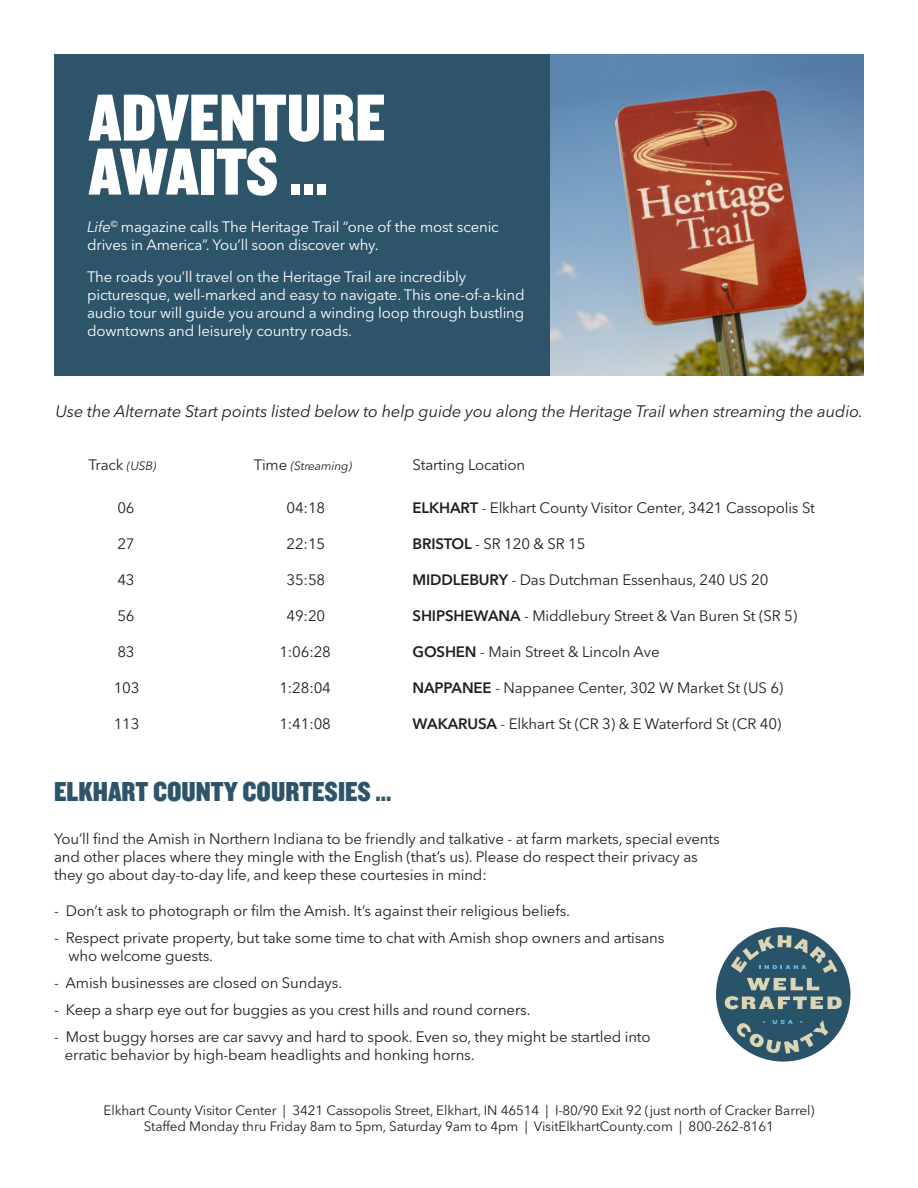
<style>
.page{position:relative;width:918px;height:1188px;background:#fff}
.page>*{position:absolute;margin:0;border:0;box-sizing:border-box;transform-origin:0 0}
.t1{font:69px/54px "Knockout HTF70 Full Welterwt";color:#fff}
.t2{font:28.5px "Knockout HTF70 Full Welterwt";color:#2d5469}
.t3{font:italic 16.5px "Avenir Next LT Pro";letter-spacing:-.01em;color:#231f20}
.t4{font:15px/18px "Avenir Next LT Pro";letter-spacing:-.01em;color:#231f20}
.t5{font:15px/18px "Avenir Next LT Pro";letter-spacing:-.01em;color:#fff}
.t6{font:13.5px "Avenir Next LT Pro";letter-spacing:-.01em;color:#231f20}
.t7{font:italic 12px "Avenir Next LT Pro";letter-spacing:-.01em;color:#231f20}
.s1{font-style:italic}
.s2{font-style:italic;font-size:12px}
.s3{font-style:normal;font-size:15px}
.s4{font-weight:600}
</style>
<div class="page">
<div style="left:54px;top:54px;width:810px;height:322px;background:#2d5469"></div>
<img style="left:551px;top:54px;width:313px;height:322px">
<div style="left:716px;top:927px;width:134px;height:135px;background:#295368;border-radius:50%"></div>
<svg style="left:725px;top:996px;width:117px;height:13px"></svg>
<svg style="left:731px;top:935px;width:106px;height:55px"></svg>
<svg style="left:736px;top:1020px;width:92px;height:34px"></svg>
<p class="t1" style="left:89px;top:93px;width:299px">ADVENTURE<br>AWAITS ...</p>
<p class="t5" style="left:87px;top:218px;width:413px"><span class="s1">Life</span><sup>©</sup> magazine calls The Heritage Trail “one of the most scenic drives in America”. You’ll soon discover why.</p>
<p class="t5" style="left:87px;top:267px;width:439px">The roads you’ll travel on the Heritage Trail are incredibly picturesque, well-marked and easy to navigate. This one-of-a-kind audio tour will guide you around a winding loop through bustling downtowns and leisurely country roads.</p>
<p class="t3" style="left:55px;top:402px;width:809px">Use the Alternate Start points listed below to help guide you along the Heritage Trail when streaming the audio.</p>
<p class="t4" style="left:89px;top:455px;width:69px">Track <span class="s2">(USB)</span></p>
<p class="t7" style="left:254px;top:458px;width:100px"><span class="s3">Time</span> (Streaming)</p>
<p class="t4" style="left:413px;top:455px;width:114px">Starting Location</p>
<p class="t4" style="left:117px;top:499px;width:19px">06</p>
<p class="t4" style="left:287px;top:499px;width:40px">04:18</p>
<p class="t4" style="left:413px;top:499px;width:404px"><span class="s4">ELKHART</span> - Elkhart County Visitor Center, 3421 Cassopolis St</p>
<p class="t4" style="left:117px;top:535px;width:19px">27</p>
<p class="t4" style="left:287px;top:535px;width:40px">22:15</p>
<p class="t4" style="left:413px;top:535px;width:175px"><span class="s4">BRISTOL</span> - SR 120 &amp; SR 15</p>
<p class="t4" style="left:117px;top:571px;width:19px">43</p>
<p class="t4" style="left:287px;top:571px;width:40px">35:58</p>
<p class="t4" style="left:413px;top:571px;width:357px"><span class="s4">MIDDLEBURY</span> - Das Dutchman Essenhaus, 240 US 20</p>
<p class="t4" style="left:117px;top:607px;width:19px">56</p>
<p class="t4" style="left:287px;top:607px;width:40px">49:20</p>
<p class="t4" style="left:413px;top:607px;width:386px"><span class="s4">SHIPSHEWANA</span> - Middlebury Street &amp; Van Buren St (SR 5)</p>
<p class="t4" style="left:117px;top:643px;width:19px">83</p>
<p class="t4" style="left:279px;top:643px;width:53px">1:06:28</p>
<p class="t4" style="left:413px;top:643px;width:249px"><span class="s4">GOSHEN</span> - Main Street &amp; Lincoln Ave</p>
<p class="t4" style="left:114px;top:679px;width:27px">103</p>
<p class="t4" style="left:279px;top:679px;width:53px">1:28:04</p>
<p class="t4" style="left:413px;top:679px;width:372px"><span class="s4">NAPPANEE</span> - Nappanee Center, 302 W Market St (US 6)</p>
<p class="t4" style="left:114px;top:715px;width:27px">113</p>
<p class="t4" style="left:279px;top:715px;width:53px">1:41:08</p>
<p class="t4" style="left:413px;top:715px;width:370px"><span class="s4">WAKARUSA</span> - Elkhart St (CR 3) &amp; E Waterford St (CR 40)</p>
<p class="t2" style="left:54px;top:776px;width:339px">ELKHART COUNTY COURTESIES ...</p>
<p class="t4" style="left:54px;top:830px;width:667px">You’ll find the Amish in Northern Indiana to be friendly and talkative - at farm markets, special events and other places where they mingle with the English (that’s us). Please do respect their privacy as they go about day-to-day life, and keep these courtesies in mind:</p>
<p class="t4" style="left:54px;top:902px;width:518px">- Don’t ask to photograph or film the Amish. It’s against their religious beliefs.</p>
<p class="t4" style="left:68px;top:929px;width:598px;text-indent:-14px">- Respect private property, but take some time to chat with Amish shop owners and artisans who welcome guests.</p>
<p class="t4" style="left:54px;top:974px;width:290px">- Amish businesses are closed on Sundays.</p>
<p class="t4" style="left:54px;top:1001px;width:478px">- Keep a sharp eye out for buggies as you crest hills and round corners.</p>
<p class="t4" style="left:65px;top:1028px;width:587px;text-indent:-11px">- Most buggy horses are car savvy and hard to spook. Even so, they might be startled into erratic behavior by high-beam headlights and honking horns.</p>
<p class="t6" style="left:104px;top:1102px;width:712px">Elkhart County Visitor Center | 3421 Cassopolis Street, Elkhart, IN 46514 | I-80/90 Exit 92 (just north of Cracker Barrel)</p>
<p class="t6" style="left:144px;top:1118px;width:632px">Staffed Monday thru Friday 8am to 5pm, Saturday 9am to 4pm | VisitElkhartCounty.com | 800-262-8161</p>
</div>
